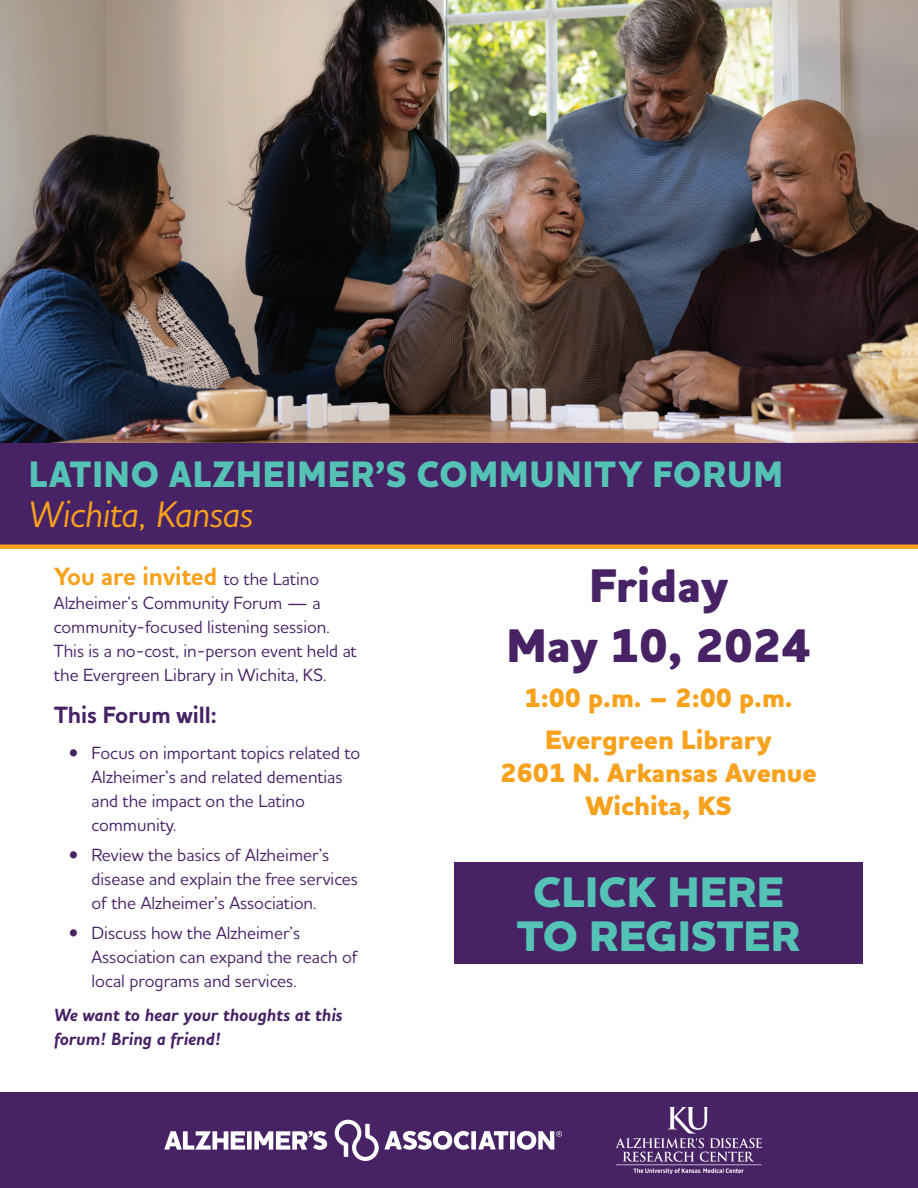
<style>
.page{position:relative;width:918px;height:1188px;background:#fff}
.page>*{position:absolute;margin:0;border:0;box-sizing:border-box;transform-origin:0 0}
.t1{font:800 48px/60px "Houschka Alt Pro";color:#472265;text-align:center}
.t2{font:800 43.5px/43.5px "Houschka Alt Pro";color:#55c2b6;text-align:center}
.t3{font:800 37.5px "Houschka Alt Pro";letter-spacing:.03em;color:#55c2b6;scale:.93 1}
.t4{font:italic 500 37.5px "Houschka Alt Pro";color:#f8a11c;scale:.93 1}
.t5{font:800 27px/42px "Houschka Alt Pro";color:#f8a11c;text-align:center}
.t6{font:700 25.5px "Houschka Alt Pro";color:#f8a11c;scale:.96 1}
.t7{font:700 24px "Houschka Alt Pro";color:#472265;scale:.96 1}
.t8{font:500 18px/24px "Houschka Alt Pro";color:#472265;scale:.96 1}
.t9{font:italic 700 18px/24px "Houschka Alt Pro";color:#472265;scale:.96 1}
.s1{font-weight:500;font-size:18px;color:#472265}
</style>
<div class="page">
<img style="left:0;top:0;width:918px;height:443px">
<div style="left:0;top:443px;width:918px;height:101px;background:#472265"></div>
<div style="left:0;top:1092px;width:918px;height:96px;background:#472265"></div>
<div style="left:454px;top:862px;width:409px;height:102px;background:#472265"></div>
<div style="left:0;top:544px;width:918px;height:5px;background:#f8a11c"></div>
<svg style="left:164px;top:1131px;width:81px;height:19px"></svg>
<div style="left:247px;top:1131px;width:5px;height:19px;background:#fff"></div>
<svg style="left:254px;top:1131px;width:73px;height:19px"></svg>
<svg style="left:334px;top:1119px;width:45px;height:42px"></svg>
<svg style="left:385px;top:1131px;width:84px;height:19px"></svg>
<div style="left:471px;top:1131px;width:5px;height:19px;background:#fff"></div>
<svg style="left:478px;top:1131px;width:30px;height:19px"></svg>
<div style="left:510px;top:1131px;width:5px;height:19px;background:#fff"></div>
<svg style="left:517px;top:1131px;width:45px;height:19px"></svg>
<img style="left:615px;top:1107px;width:147px;height:67px">
<h3 class="t3" style="left:29px;top:449px;width:812px">LATINO ALZHEIMER’S COMMUNITY FORUM</h3>
<h3 class="t4" style="left:29px;top:491px;width:242px">Wichita, Kansas</h3>
<h3 class="t6" style="left:54px;top:560px;width:278px">You are invited <span class="s1">to the Latino</span></h3>
<p class="t8" style="left:54px;top:590px;width:317px">Alzheimer’s Community Forum — a community-focused listening session.<br>This is a no-cost, in-person event held at the Evergreen Library in Wichita, KS.</p>
<h3 class="t7" style="left:54px;top:699px;width:171px">This Forum will:</h3>
<p class="t8" style="left:91px;top:740px;width:281px;text-indent:-22px">• Focus on important topics related to<br>Alzheimer’s and related dementias and the impact on the Latino community.</p>
<p class="t8" style="left:91px;top:842px;width:279px;text-indent:-22px">• Review the basics of Alzheimer’s disease and explain the free services of the Alzheimer’s Association.</p>
<p class="t8" style="left:91px;top:920px;width:279px;text-indent:-22px">• Discuss how the Alzheimer’s<br>Association can expand the reach of local programs and services.</p>
<p class="t9" style="left:54px;top:1004px;width:302px">We want to hear your thoughts at this forum! Bring a friend!</p>
<h1 class="t1" style="left:507px;top:558px;width:306px">Friday<br>May 10, 2024</h1>
<h3 class="t5" style="left:525px;top:678px;width:270px">1:00 p.m. – 2:00 p.m.<br>Evergreen Library</h3>
<h3 class="t5" style="left:501px;top:757px;width:318px;line-height:33px">2601 N. Arkansas Avenue<br>Wichita, KS</h3>
<h2 class="t2" style="left:517px;top:873px;width:285px">CLICK HERE<br>TO REGISTER</h2>
</div>
